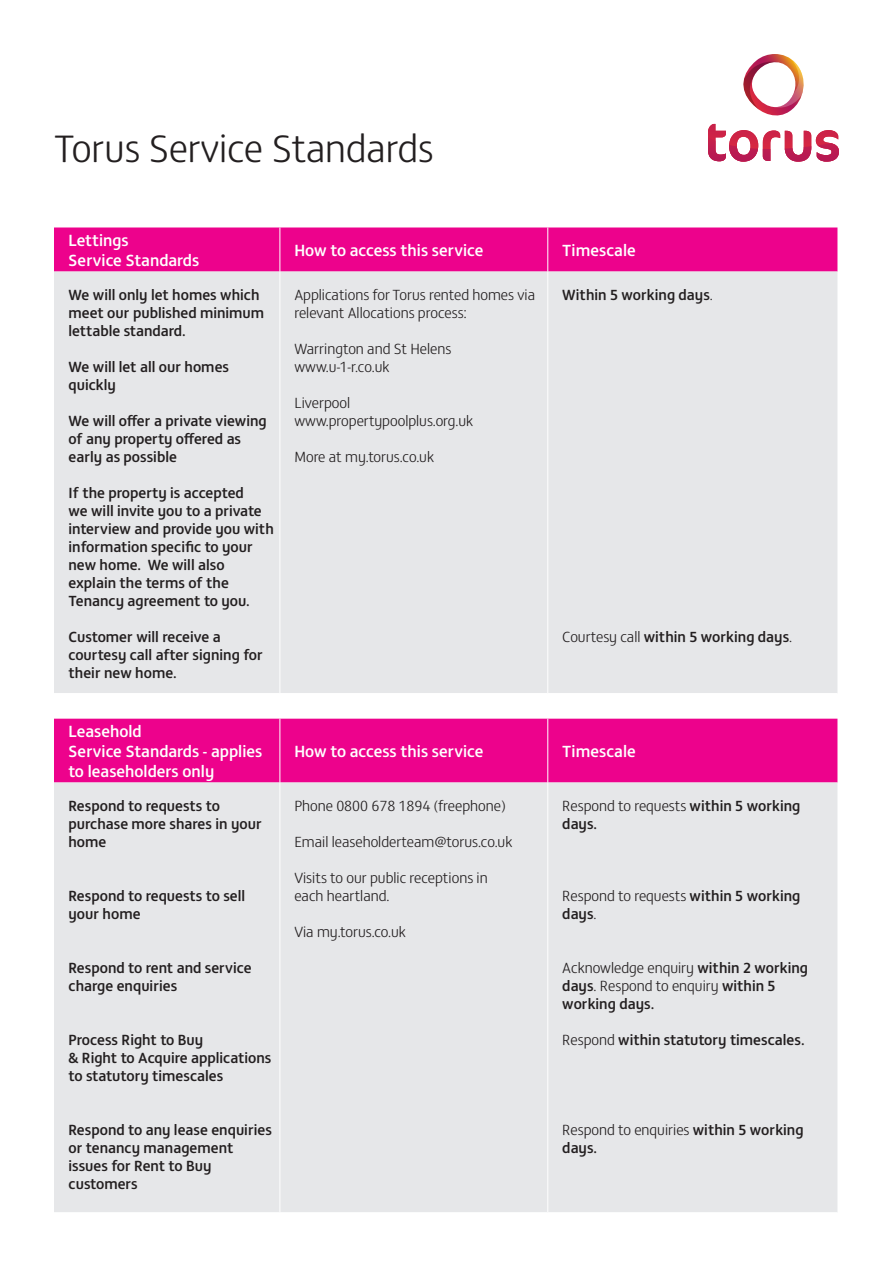
<style>
.page{position:relative;width:893px;height:1263px;background:#fff}
.page>*{position:absolute;margin:0;border:0;box-sizing:border-box;transform-origin:0 0}
.t1{font:300 39px "FS Matthew";color:#231f20}
.t2{font:500 16.5px/19.8px "FS Matthew";color:#fff}
.t3{font:500 15px/18px "FS Matthew";color:#231f20}
.t4{font:300 15px/18px "FS Matthew";color:#231f20}
.s1{font-weight:300}
.s2{font-weight:500}
</style>
<div class="page">
<svg style="left:708px;top:54px;width:131px;height:108px"></svg>
<div style="left:54px;top:227px;width:783px;height:45px;background:#ed028c"></div>
<div style="left:54px;top:272px;width:783px;height:421px;background:#e6e7e9"></div>
<hr style="left:280px;top:227px;width:1px;height:45px;background:#fff">
<hr style="left:547px;top:227px;width:1px;height:45px;background:#fff">
<hr style="left:280px;top:272px;width:1px;height:421px;background:#fff">
<hr style="left:547px;top:272px;width:1px;height:421px;background:#fff">
<div style="left:54px;top:719px;width:783px;height:63px;background:#ed028c"></div>
<div style="left:54px;top:782px;width:783px;height:430px;background:#e6e7e9"></div>
<hr style="left:280px;top:719px;width:1px;height:63px;background:#fff">
<hr style="left:547px;top:719px;width:1px;height:63px;background:#fff">
<hr style="left:280px;top:782px;width:1px;height:430px;background:#fff">
<hr style="left:547px;top:782px;width:1px;height:430px;background:#fff">
<h1 class="t1" style="left:54px;top:120px;width:381px">Torus Service Standards</h1>
<p class="t2" style="left:69px;top:229px;width:132px">Lettings<br>Service Standards</p>
<p class="t2" style="left:294px;top:239px;width:191px">How to access this service</p>
<p class="t2" style="left:562px;top:239px;width:75px">Timescale</p>
<p class="t3" style="left:69px;top:284px;width:197px">We will only let homes which meet our published minimum lettable standard.</p>
<p class="t3" style="left:69px;top:356px;width:162px">We will let all our homes quickly</p>
<p class="t3" style="left:69px;top:410px;width:200px">We will offer a private viewing of any property offered as early as possible</p>
<p class="t3" style="left:69px;top:482px;width:207px">If the property is accepted<br>we will invite you to a private interview and provide you with information specific to your new home. We will also explain the terms of the<br>Tenancy agreement to you.</p>
<p class="t3" style="left:69px;top:626px;width:196px">Customer will receive a courtesy call after signing for their new home.</p>
<p class="t3" style="left:562px;top:284px;width:152px">Within 5 working days<span class="s1">.</span></p>
<p class="t4" style="left:294px;top:285px;width:242px">Applications for Torus rented homes via relevant Allocations process:</p>
<p class="t4" style="left:294px;top:339px;width:159px">Warrington and St Helens www.u-1-r.co.uk</p>
<p class="t4" style="left:294px;top:393px;width:180px">Liverpool www.propertypoolplus.org.uk</p>
<p class="t4" style="left:294px;top:447px;width:141px">More at my.torus.co.uk</p>
<p class="t3" style="left:562px;top:626px;width:231px"><span class="s1">Courtesy call</span> within 5 working days<span class="s1">.</span></p>
<p class="t2" style="left:69px;top:720px;width:195px">Leasehold<br>Service Standards - applies to leaseholders only</p>
<p class="t3" style="left:69px;top:795px;width:195px">Respond to requests to purchase more shares in your home</p>
<p class="t3" style="left:69px;top:885px;width:178px">Respond to requests to sell your home</p>
<p class="t3" style="left:69px;top:957px;width:185px">Respond to rent and service charge enquiries</p>
<p class="t3" style="left:69px;top:1029px;width:204px">Process Right to Buy<br>&amp; Right to Acquire applications to statutory timescales</p>
<p class="t3" style="left:69px;top:1119px;width:205px">Respond to any lease enquiries or tenancy management issues for Rent to Buy customers</p>
<p class="t2" style="left:294px;top:740px;width:191px">How to access this service</p>
<p class="t2" style="left:562px;top:740px;width:75px">Timescale</p>
<p class="t4" style="left:294px;top:795px;width:213px">Phone 0800 678 1894 (freephone)</p>
<p class="t4" style="left:294px;top:831px;width:219px">Email leaseholderteam@torus.co.uk</p>
<p class="t4" style="left:294px;top:867px;width:195px">Visits to our public receptions in each heartland.</p>
<p class="t4" style="left:294px;top:921px;width:113px">Via my.torus.co.uk</p>
<p class="t3" style="left:562px;top:795px;width:240px"><span class="s1">Respond to requests</span> within 5 working days.</p>
<p class="t4" style="left:562px;top:885px;width:240px">Respond to requests <span class="s2">within 5 working days</span>.</p>
<p class="t3" style="left:562px;top:957px;width:247px"><span class="s1">Acknowledge enquiry</span> within 2 working days<span class="s1">. Respond to enquiry</span> within 5 working days.</p>
<p class="t3" style="left:562px;top:1029px;width:244px"><span class="s1">Respond</span> within statutory timescales.</p>
<p class="t3" style="left:562px;top:1119px;width:243px"><span class="s1">Respond to enquiries</span> within 5 working days.</p>
</div>
